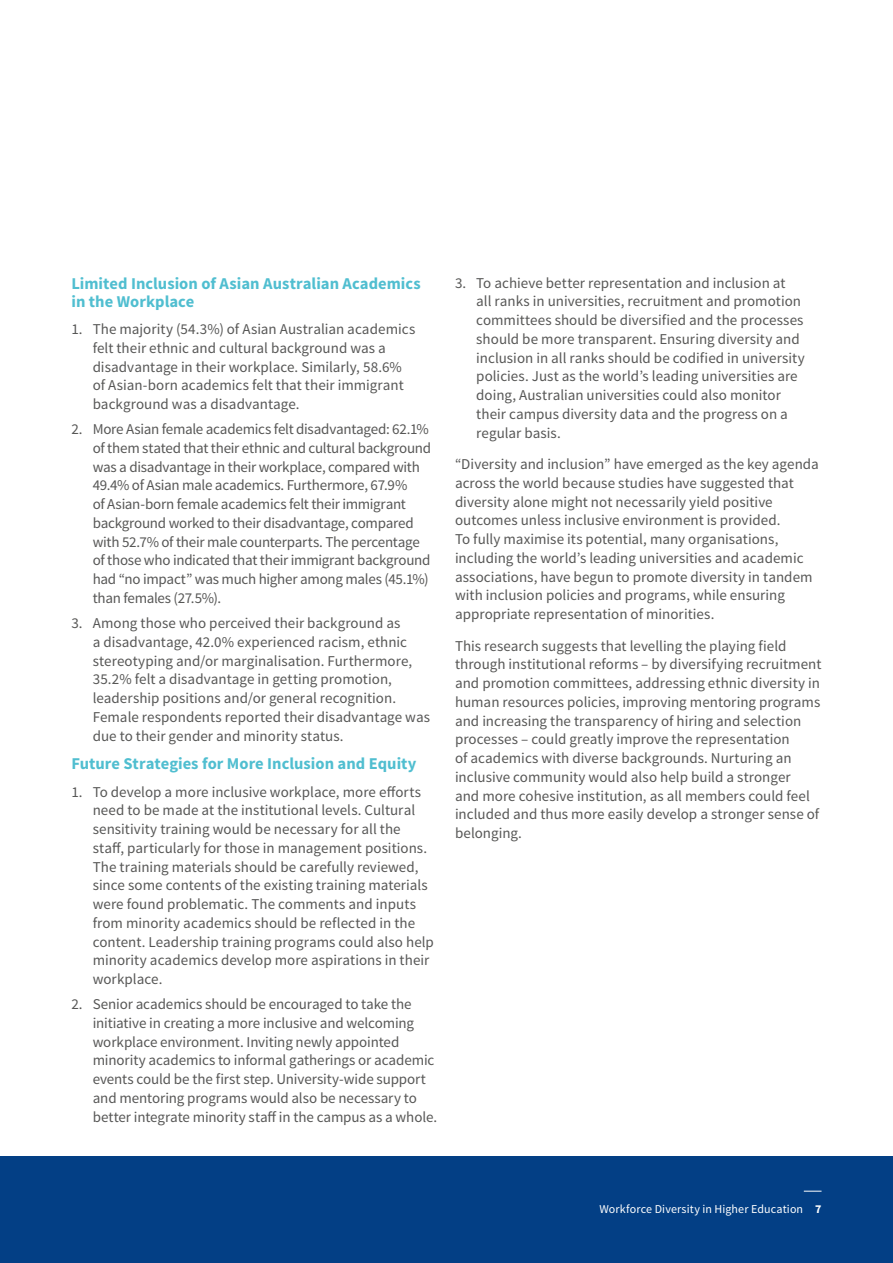
<style>
.page{position:relative;width:893px;height:1263px;background:#fff}
.page>*{position:absolute;margin:0;border:0;box-sizing:border-box;transform-origin:0 0}
.Heading3{font:700 16.5px/18px "Source Sans Pro";letter-spacing:.005em;color:#50bed0}
.Body_text{font:15px/18.8px "Source Sans Pro";color:#575756}
.Body_text-2{font:15px/18.8px "Source Sans Pro";letter-spacing:-.02em;color:#575756}
.t1{font:12px "Source Sans Pro";letter-spacing:.01em;color:#fff}
.s1{font-weight:700}
</style>
<div class="page">
<div style="left:0;top:1157px;width:893px;height:106px;background:#033f85"></div>
<svg style="left:804px;top:1191px;width:17px;height:1px"></svg>
<p class="Heading3" style="left:71px;top:275px;width:351px">Limited Inclusion of Asian Australian Academics in the Workplace</p>
<p class="Body_text" style="left:93px;top:320px;width:324px;text-indent:-21px">1. The majority (54.3%) of Asian Australian academics felt their ethnic and cultural background was a disadvantage in their workplace. Similarly, 58.6% of Asian-born academics felt that their immigrant background was a disadvantage.</p>
<p class="Body_text-2" style="left:93px;top:420px;width:340px;text-indent:-21px">2. More Asian female academics felt disadvantaged: 62.1% of them stated that their ethnic and cultural background was a disadvantage in their workplace, compared with 49.4% of Asian male academics. Furthermore, 67.9%<br>of Asian-born female academics felt their immigrant background worked to their disadvantage, compared with 52.7% of their male counterparts. The percentage of those who indicated that their immigrant background had “no impact” was much higher among males (45.1%) than females (27.5%).</p>
<p class="Body_text" style="left:93px;top:614px;width:339px;text-indent:-21px">3. Among those who perceived their background as<br>a disadvantage, 42.0% experienced racism, ethnic stereotyping and/or marginalisation. Furthermore, 35.2% felt a disadvantage in getting promotion, leadership positions and/or general recognition.<br>Female respondents reported their disadvantage was due to their gender and minority status.</p>
<p class="Heading3" style="left:71px;top:755px;width:347px">Future Strategies for More Inclusion and Equity</p>
<p class="Body_text" style="left:93px;top:782px;width:343px;text-indent:-21px">1. To develop a more inclusive workplace, more efforts need to be made at the institutional levels. Cultural sensitivity training would be necessary for all the staff, particularly for those in management positions.<br>The training materials should be carefully reviewed, since some contents of the existing training materials were found problematic. The comments and inputs from minority academics should be reflected in the content. Leadership training programs could also help minority academics develop more aspirations in their workplace.</p>
<p class="Body_text" style="left:93px;top:995px;width:346px;text-indent:-21px">2. Senior academics should be encouraged to take the initiative in creating a more inclusive and welcoming workplace environment. Inviting newly appointed minority academics to informal gatherings or academic events could be the first step. University-wide support and mentoring programs would also be necessary to better integrate minority staff in the campus as a whole.</p>
<p class="Body_text" style="left:476px;top:274px;width:330px;text-indent:-21px">3. To achieve better representation and inclusion at<br>all ranks in universities, recruitment and promotion committees should be diversified and the processes should be more transparent. Ensuring diversity and inclusion in all ranks should be codified in university policies. Just as the world’s leading universities are doing, Australian universities could also monitor their campus diversity data and the progress on a regular basis.</p>
<p class="Body_text" style="left:455px;top:455px;width:365px">“Diversity and inclusion” have emerged as the key agenda across the world because studies have suggested that diversity alone might not necessarily yield positive outcomes unless inclusive environment is provided.<br>To fully maximise its potential, many organisations, including the world’s leading universities and academic associations, have begun to promote diversity in tandem with inclusion policies and programs, while ensuring appropriate representation of minorities.</p>
<p class="Body_text" style="left:455px;top:637px;width:368px">This research suggests that levelling the playing field through institutional reforms – by diversifying recruitment and promotion committees, addressing ethnic diversity in human resources policies, improving mentoring programs and increasing the transparency of hiring and selection processes – could greatly improve the representation<br>of academics with diverse backgrounds. Nurturing an inclusive community would also help build a stronger<br>and more cohesive institution, as all members could feel included and thus more easily develop a stronger sense of belonging.</p>
<p class="t1" style="left:599px;top:1202px;width:224px">Workforce Diversity in Higher Education <span class="s1">7</span></p>
</div>
